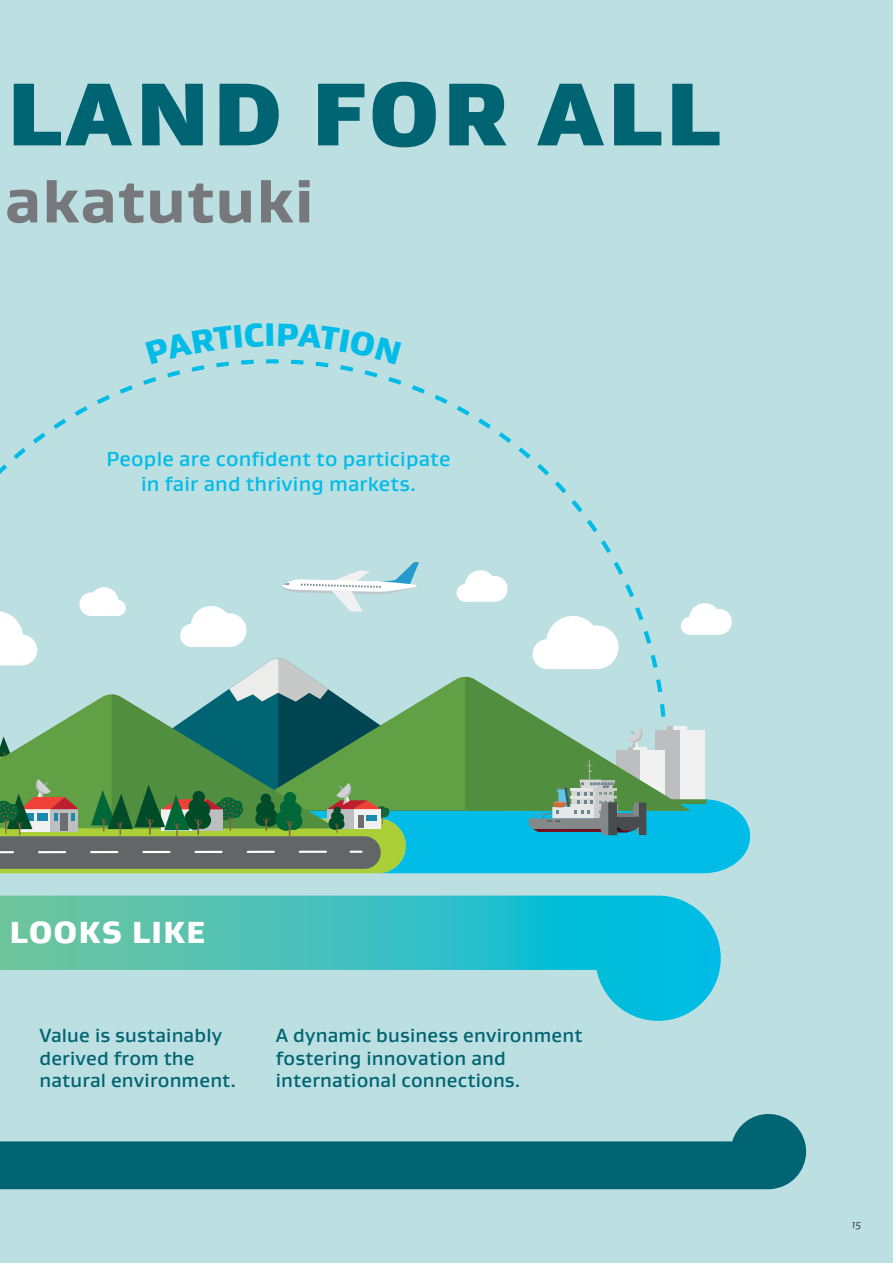
<style>
.page{position:relative;width:893px;height:1263px;background:#bcdfe2}
.page>*{position:absolute;margin:0;border:0;box-sizing:border-box;transform-origin:0 0}
.t1{font:900 90.9px "Gustan";letter-spacing:.05em;color:#006472}
.t2{font:800 62.25px "Gustan";letter-spacing:.02em;color:#77787b}
.t3{font:900 31.2px "Gustan";letter-spacing:.05em;color:#fff}
.t4{font:500 20.7px/24.9px "Gustan";letter-spacing:.01em;color:#00bce7;text-align:center}
.t5{font:500 19.5px/22.8px "Gustan";letter-spacing:.01em;color:#006472}
.t6{font:italic 300 10.5px "Gustan";color:#000}
</style>
<div class="page">
<svg style="left:0;top:895px;width:721px;height:126px"></svg>
<svg style="left:0;top:1114px;width:806px;height:75px;fill:#006472"></svg>
<svg style="left:0;top:464px;width:7px;height:10px"></svg>
<svg style="left:33px;top:433px;width:13px;height:10px"></svg>
<svg style="left:14px;top:448px;width:12px;height:11px"></svg>
<svg style="left:75px;top:406px;width:13px;height:10px"></svg>
<svg style="left:120px;top:385px;width:13px;height:9px"></svg>
<svg style="left:53px;top:419px;width:13px;height:10px"></svg>
<svg style="left:97px;top:395px;width:13px;height:9px"></svg>
<svg style="left:555px;top:481px;width:11px;height:12px"></svg>
<svg style="left:601px;top:540px;width:10px;height:13px"></svg>
<svg style="left:587px;top:520px;width:10px;height:12px"></svg>
<svg style="left:571px;top:500px;width:11px;height:12px"></svg>
<svg style="left:537px;top:464px;width:12px;height:11px"></svg>
<svg style="left:499px;top:432px;width:12px;height:11px"></svg>
<svg style="left:518px;top:447px;width:13px;height:12px"></svg>
<svg style="left:478px;top:418px;width:13px;height:11px"></svg>
<svg style="left:412px;top:385px;width:13px;height:9px"></svg>
<svg style="left:435px;top:395px;width:13px;height:9px"></svg>
<svg style="left:457px;top:406px;width:13px;height:10px"></svg>
<svg style="left:0;top:562px;width:750px;height:311px"></svg>
<svg style="left:143px;top:359px;width:258px;height:26px"></svg>
<h1 class="t1" style="left:8px;top:55px;width:714px">LAND FOR ALL</h1>
<h2 class="t2" style="left:5px;top:160px;width:310px">akatutuki</h2>
<p class="t4" style="left:107px;top:446px;width:345px">People are confident to participate in fair and thriving markets.</p>
<h3 class="t3" style="left:10px;top:911px;width:197px">LOOKS LIKE</h3>
<p class="t5" style="left:39px;top:1023px;width:198px">Value is sustainably derived from the natural environment.</p>
<p class="t5" style="left:276px;top:1023px;width:308px">A dynamic business environment fostering innovation and international connections.</p>
<p class="t6" style="left:852px;top:1217px;width:11px">15</p>
</div>
